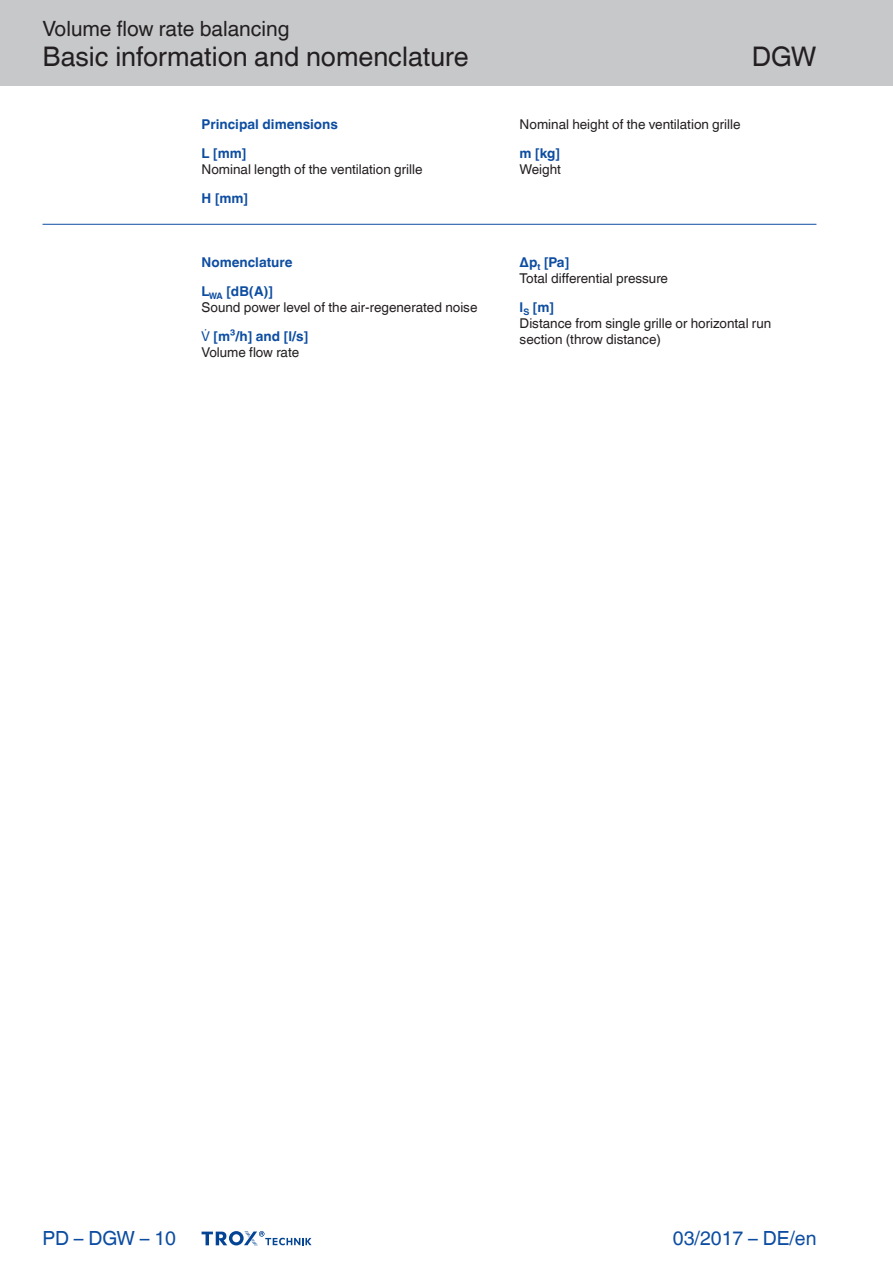
<style>
.page{position:relative;width:893px;height:1263px;background:#fff}
.page>*{position:absolute;margin:0;border:0;box-sizing:border-box;transform-origin:0 0}
.Navigation_2{font:27px "TROX Helvetica";color:#231f20}
.Navigation_3{font:27px "TROX Helvetica";color:#231f20}
.Navigation_1{font:21px "TROX Helvetica";color:#231f20}
.date{font:19.5px "TROX Helvetica";color:#0d4da1}
.pagina_li-re{font:19.5px "TROX Helvetica";color:#0d4da1}
.descr_txt_section_pa{font:13.5px/16.2px "TROX Helvetica";color:#231f20}
.descr_txt_section_ti{font:700 13.5px "TROX Helvetica";color:#0d4da1}
</style>
<div class="page">
<div style="left:0;top:0;width:893px;height:85px;background:#c7c8ca"></div>
<hr style="left:43px;top:224px;width:773px;height:1px;background:#0d4da1">
<svg style="left:202px;top:1231px;width:110px;height:15px"></svg>
<p class="Navigation_1" style="left:43px;top:17px;width:249px">Volume flow rate balancing</p>
<p class="Navigation_2" style="left:43px;top:41px;width:428px">Basic information and nomenclature</p>
<p class="descr_txt_section_ti" style="left:202px;top:116px;width:138px">Principal dimensions</p>
<p class="descr_txt_section_ti" style="left:202px;top:145px;width:46px">L [mm]</p>
<p class="descr_txt_section_pa" style="left:202px;top:161px;width:222px">Nominal length of the ventilation grille</p>
<p class="descr_txt_section_ti" style="left:202px;top:190px;width:48px">H [mm]</p>
<p class="descr_txt_section_ti" style="left:202px;top:254px;width:92px">Nomenclature</p>
<p class="descr_txt_section_ti" style="left:202px;top:283px;width:73px">L<sub>WA</sub> [dB(A)]</p>
<p class="descr_txt_section_pa" style="left:202px;top:299px;width:277px">Sound power level of the air-regenerated noise</p>
<p class="descr_txt_section_ti" style="left:214px;top:328px;width:96px">[m³/h] and [l/s]</p>
<p class="descr_txt_section_pa" style="left:202px;top:344px;width:99px">Volume flow rate</p>
<p class="Navigation_3" style="left:752px;top:41px;width:66px">DGW</p>
<p class="descr_txt_section_pa" style="left:520px;top:116px;width:222px">Nominal height of the ventilation grille</p>
<p class="descr_txt_section_ti" style="left:520px;top:145px;width:42px">m [kg]</p>
<p class="descr_txt_section_pa" style="left:520px;top:161px;width:43px">Weight</p>
<p class="descr_txt_section_ti" style="left:520px;top:254px;width:51px">Δp<sub>t</sub> [Pa]</p>
<p class="descr_txt_section_pa" style="left:520px;top:270px;width:150px">Total differential pressure</p>
<p class="descr_txt_section_ti" style="left:520px;top:299px;width:36px">l<sub>S</sub> [m]</p>
<p class="descr_txt_section_pa" style="left:520px;top:315px;width:253px">Distance from single grille or horizontal run section (throw distance)</p>
<p class="pagina_li-re" style="left:43px;top:1227px;width:135px">PD – DGW – 10</p>
<p class="date" style="left:673px;top:1227px;width:145px">03/2017 – DE/en</p>
</div>
